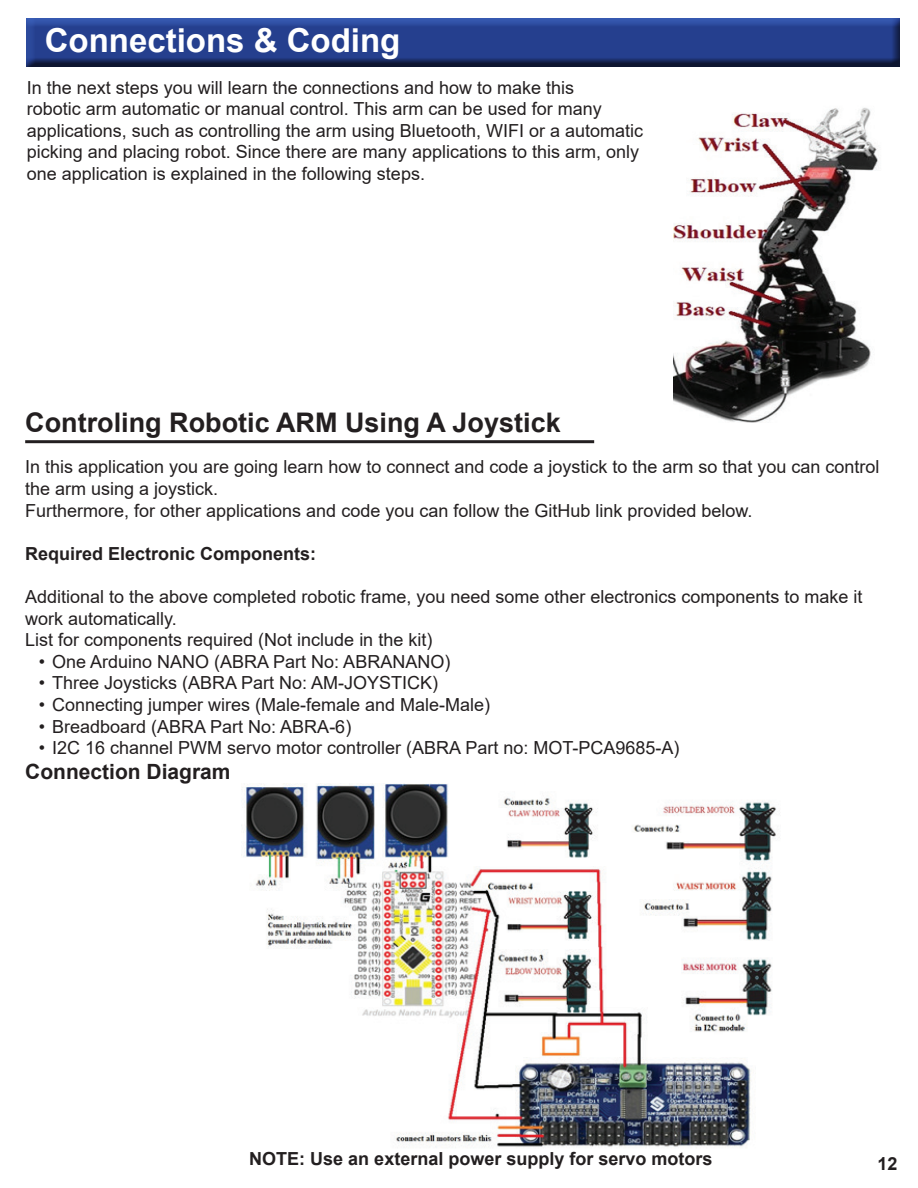
<style>
.page{position:relative;width:918px;height:1188px;background:#fff}
.page>*{position:absolute;margin:0;border:0;box-sizing:border-box;transform-origin:0 0}
.t1{font:700 33px "Arial";color:#fff}
.t2{font:700 27px "Arial";color:#231f20}
.t3{font:700 21px "Arial";color:#231f20}
.t4{font:18px/21.6px "Arial";color:#231f20}
.t5{font:700 18px "Arial";color:#231f20}
</style>
<div class="page">
<div style="left:26px;top:18px;width:876px;height:50px;background:#231f20;opacity:.75"></div>
<hr style="left:25px;top:440px;width:569px;height:3px;background:#231f20">
<img style="left:673px;top:107px;width:205px;height:316px">
<img style="left:241px;top:784px;width:535px;height:364px">
<h1 class="t1" style="left:45px;top:17px;width:357px">Connections &amp; Coding</h1>
<p class="t4" style="left:27px;top:76px;width:618px">In the next steps you will learn the connections and how to make this<br>robotic arm automatic or manual control. This arm can be used for many applications, such as controlling the arm using Bluetooth, WIFI or a automatic picking and placing robot. Since there are many applications to this arm, only one application is explained in the following steps.</p>
<h2 class="t2" style="left:25px;top:403px;width:537px">Controling Robotic ARM Using A Joystick</h2>
<p class="t4" style="left:25px;top:456px;width:856px">In this application you are going learn how to connect and code a joystick to the arm so that you can control the arm using a joystick.<br>Furthermore, for other applications and code you can follow the GitHub link provided below.</p>
<p class="t5" style="left:25px;top:541px;width:293px">Required Electronic Components:</p>
<p class="t4" style="left:25px;top:586px;width:839px">Additional to the above completed robotic frame, you need some other electronics components to make it work automatically.<br>List for components required (Not include in the kit)</p>
<p class="t4" style="left:39px;top:651px;width:413px">• One Arduino NANO (ABRA Part No: ABRANANO)</p>
<p class="t4" style="left:39px;top:672px;width:401px">• Three Joysticks (ABRA Part No: AM-JOYSTICK)</p>
<p class="t4" style="left:39px;top:694px;width:453px">• Connecting jumper wires (Male-female and Male-Male)</p>
<p class="t4" style="left:39px;top:715px;width:314px">• Breadboard (ABRA Part No: ABRA-6)</p>
<p class="t4" style="left:39px;top:737px;width:642px">• I2C 16 channel PWM servo motor controller (ABRA Part no: MOT-PCA9685-A)</p>
<p class="t3" style="left:25px;top:757px;width:207px">Connection Diagram</p>
<p class="t5" style="left:249px;top:1146px;width:465px">NOTE: Use an external power supply for servo motors</p>
<p class="t5" style="left:878px;top:1151px;width:22px">12</p>
</div>
